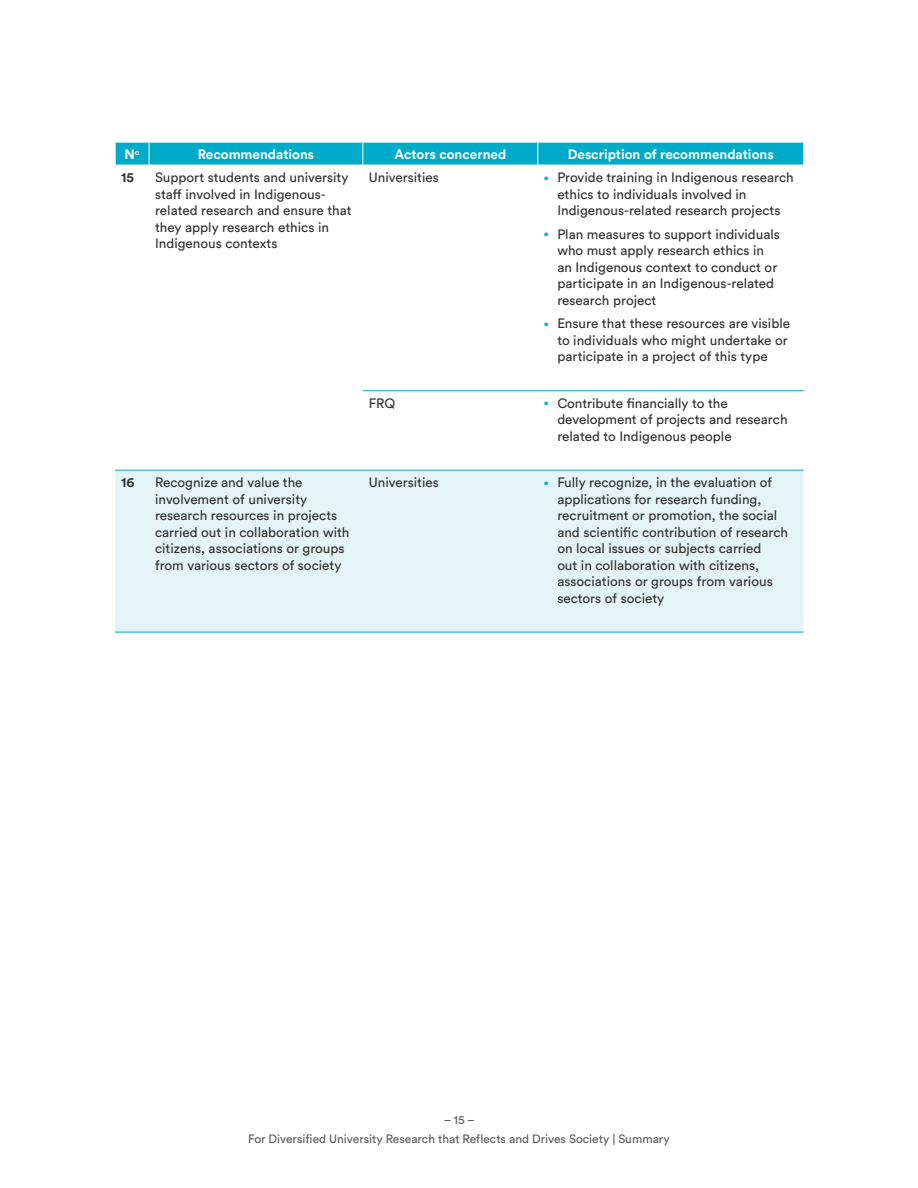
<style>
.page{position:relative;width:918px;height:1188px;background:#fff}
.page>*{position:absolute;margin:0;border:0;box-sizing:border-box;transform-origin:0 0}
.TD{font:13.5px/16.5px "Circular Std";color:#312f30}
.TH{font:700 13.5px "Circular Std";color:#fff}
.TD-2{font:700 13.5px "Circular Std";color:#312f30}
.t1{font:12px/18.3px "Circular Std";color:#57585a;text-align:center}
.s1{font-size:9px;color:#00aecb}
</style>
<div class="page">
<div style="left:115px;top:471px;width:689px;height:161px;background:#e5f4f8"></div>
<svg style="left:115px;top:142px;width:689px;height:23px;background:#0eaecb"></svg>
<hr style="left:363px;top:390px;width:175px;height:1px;background:#00aac9">
<hr style="left:538px;top:390px;width:266px;height:1px;background:#00aac9">
<hr style="left:115px;top:470px;width:34px;height:1px;background:#00aac9">
<hr style="left:149px;top:470px;width:214px;height:1px;background:#00aac9">
<hr style="left:363px;top:470px;width:175px;height:1px;background:#00aac9">
<hr style="left:538px;top:470px;width:266px;height:1px;background:#00aac9">
<hr style="left:115px;top:632px;width:34px;height:1px;background:#00aac9">
<hr style="left:149px;top:632px;width:214px;height:1px;background:#00aac9">
<hr style="left:363px;top:632px;width:175px;height:1px;background:#00aac9">
<hr style="left:538px;top:632px;width:266px;height:1px;background:#00aac9">
<p class="TH" style="left:125px;top:146px;width:16px">N<sup>o</sup></p>
<p class="TH" style="left:198px;top:146px;width:118px">Recommendations</p>
<p class="TH" style="left:394px;top:146px;width:113px">Actors concerned</p>
<p class="TH" style="left:568px;top:146px;width:207px">Description of recommendations</p>
<p class="TD-2" style="left:121px;top:169px;width:14px">15</p>
<p class="TD" style="left:155px;top:169px;width:198px">Support students and university staff involved in Indigenous&shy;related research and ensure that they apply research ethics in<br>Indigenous contexts</p>
<p class="TD" style="left:369px;top:169px;width:71px">Universities</p>
<p class="TD" style="left:557px;top:169px;width:238px;text-indent:-14px"><span class="s1">•</span> Provide training in Indigenous research ethics to individuals involved in<br>Indigenous-related research projects</p>
<p class="TD" style="left:557px;top:226px;width:224px;text-indent:-14px"><span class="s1">•</span> Plan measures to support individuals who must apply research ethics in an Indigenous context to conduct or participate in an Indigenous-related research project</p>
<p class="TD" style="left:557px;top:315px;width:234px;text-indent:-14px"><span class="s1">•</span> Ensure that these resources are visible to individuals who might undertake or participate in a project of this type</p>
<p class="TD" style="left:369px;top:394px;width:28px">FRQ</p>
<p class="TD" style="left:557px;top:394px;width:232px;text-indent:-14px"><span class="s1">•</span> Contribute financially to the development of projects and research related to Indigenous people</p>
<p class="TD-2" style="left:121px;top:474px;width:15px">16</p>
<p class="TD" style="left:155px;top:474px;width:196px">Recognize and value the involvement of university research resources in projects carried out in collaboration with citizens, associations or groups from various sectors of society</p>
<p class="TD" style="left:369px;top:474px;width:71px">Universities</p>
<p class="TD" style="left:557px;top:474px;width:232px;text-indent:-14px"><span class="s1">•</span> Fully recognize, in the evaluation of applications for research funding, recruitment or promotion, the social and scientific contribution of research on local issues or subjects carried<br>out in collaboration with citizens, associations or groups from various sectors of society</p>
<p class="t1" style="left:248px;top:1111px;width:423px">– 15 –<br>For Diversified University Research that Reflects and Drives Society | Summary</p>
</div>
